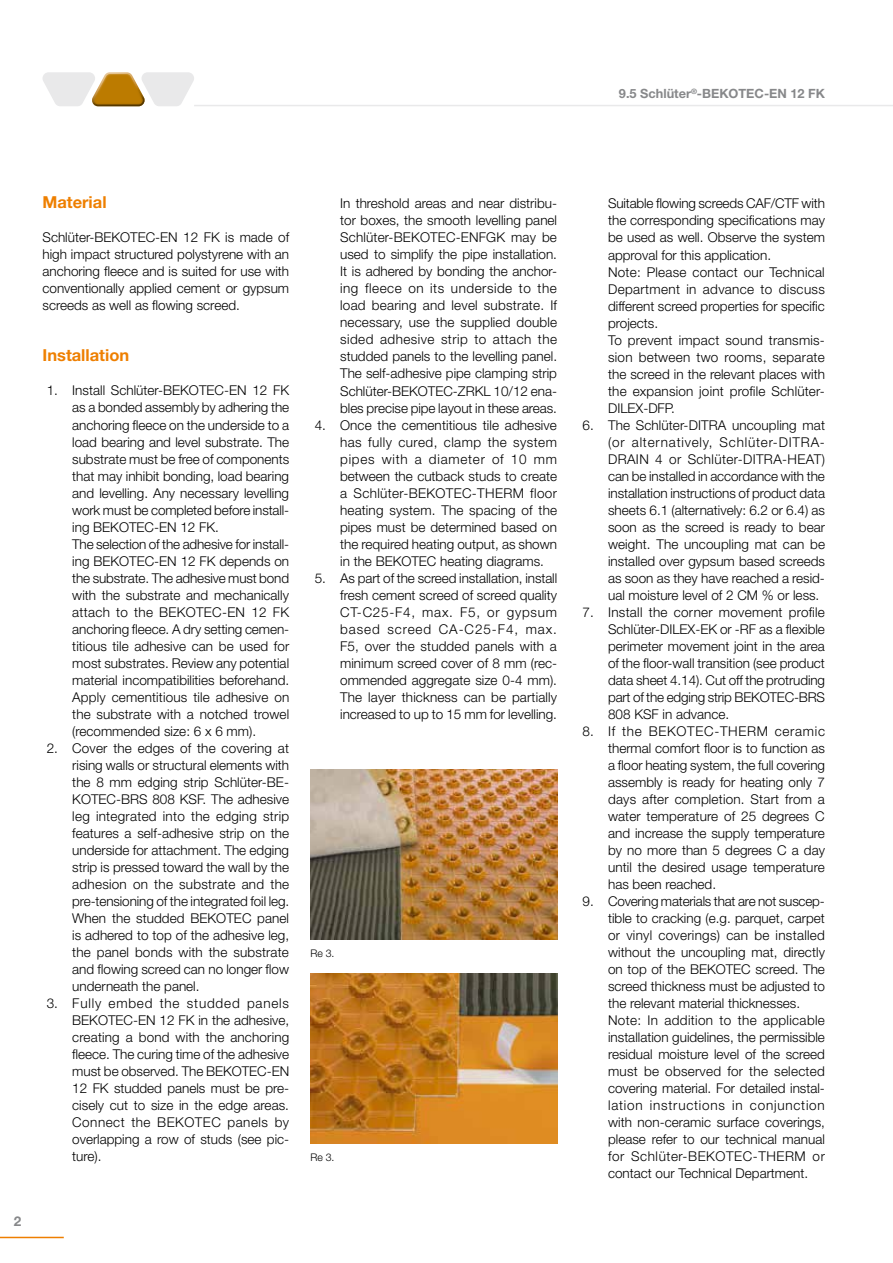
<style>
.page{position:relative;width:893px;height:1263px;background:#fff}
.page>*{position:absolute;margin:0;border:0;box-sizing:border-box;transform-origin:0 0}
.t1{font:700 16.5px "Helvetica Neue LT Pro";color:#ee7f00}
.t2{font:300 13.5px/17px "Helvetica Neue LT Pro";color:#000;text-align:justify}
.t3{font:700 13.5px "Helvetica Neue LT Pro";color:#87888a}
.t4{font:700 12.75px "Helvetica Neue LT Pro";color:#87888a}
.t5{font:300 10.5px "Helvetica Neue LT Pro";color:#000}
</style>
<div class="page">
<hr style="left:194px;top:105px;width:699px;height:1px;background:#e9e9ea">
<svg style="left:43px;top:72px;width:151px;height:34px"></svg>
<hr style="left:0;top:1237px;width:64px;height:1px;background:#ee7f00">
<img style="left:310px;top:770px;width:247px;height:170px">
<img style="left:310px;top:974px;width:247px;height:170px">
<p class="t4" style="left:619px;top:86px;width:207px">9.5 Schlüter<sup>®</sup>-BEKOTEC-EN 12 FK</p>
<p class="t3" style="left:14px;top:1213px;width:9px">2</p>
<p class="t1" style="left:43px;top:192px;width:66px">Material</p>
<p class="t2" style="left:43px;top:229px;width:248px">Schlüter-BEKOTEC-EN 12 FK is made of high impact structured polystyrene with an anchoring fleece and is suited for use with conventionally applied cement or gypsum screeds as well as flowing screed.</p>
<p class="t1" style="left:43px;top:345px;width:88px">Installation</p>
<p class="t2" style="left:72px;top:382px;width:218px;text-align:left;text-indent:-26px">1. Install Schlüter-BEKOTEC-EN 12 FK as a bonded assembly by adhering the anchoring fleece on the underside to a load bearing and level substrate. The substrate must be free of components that may inhibit bonding, load bearing and levelling. Any necessary levelling work must be completed before install&shy;ing BEKOTEC-EN 12 FK.<br>The selection of the adhesive for install&shy;ing BEKOTEC-EN 12 FK depends on the substrate. The adhesive must bond with the substrate and mechanically attach to the BEKOTEC-EN 12 FK anchoring fleece. A dry setting cemen&shy;titious tile adhesive can be used for most substrates. Review any potential material incompatibilities beforehand.<br>Apply cementitious tile adhesive on the substrate with a notched trowel (recommended size: 6 x 6 mm).</p>
<p class="t2" style="left:72px;top:739px;width:218px;text-indent:-26px">2. Cover the edges of the covering at rising walls or structural elements with the 8 mm edging strip Schlüter-BE-KOTEC-BRS 808 KSF. The adhesive leg integrated into the edging strip features a self-adhesive strip on the underside for attachment. The edging strip is pressed toward the wall by the adhesion on the substrate and the pre-tensioning of the integrated foil leg.<br>When the studded BEKOTEC panel is adhered to top of the adhesive leg, the panel bonds with the substrate and flowing screed can no longer flow underneath the panel.</p>
<p class="t2" style="left:72px;top:994px;width:218px;text-indent:-26px">3. Fully embed the studded panels BEKOTEC-EN 12 FK in the adhesive, creating a bond with the anchoring fleece. The curing time of the adhesive must be observed. The BEKOTEC-EN 12 FK studded panels must be pre&shy;cisely cut to size in the edge areas.<br>Connect the BEKOTEC panels by overlapping a row of studs (see pic&shy;ture).</p>
<p class="t2" style="left:340px;top:195px;width:218px">In threshold areas and near distribu&shy;tor boxes, the smooth levelling panel Schlüter-BEKOTEC-ENFGK may be used to simplify the pipe installation.<br>It is adhered by bonding the anchor&shy;ing fleece on its underside to the load bearing and level substrate. If necessary, use the supplied double sided adhesive strip to attach the studded panels to the levelling panel.<br>The self-adhesive pipe clamping strip Schlüter-BEKOTEC-ZRKL 10/12 ena&shy;bles precise pipe layout in these areas.</p>
<p class="t2" style="left:340px;top:416px;width:218px;text-indent:-26px">4. Once the cementitious tile adhesive has fully cured, clamp the system pipes with a diameter of 10 mm between the cutback studs to create a Schlüter-BEKOTEC-THERM floor heating system. The spacing of the pipes must be determined based on the required heating output, as shown in the BEKOTEC heating diagrams.</p>
<p class="t2" style="left:340px;top:569px;width:219px;text-indent:-26px">5. As part of the screed installation, install fresh cement screed of screed quality CT-C25-F4, max. F5, or gypsum based screed CA-C25-F4, max.<br>F5, over the studded panels with a minimum screed cover of 8 mm (rec&shy;ommended aggregate size 0-4 mm).<br>The layer thickness can be partially increased to up to 15 mm for levelling.</p>
<p class="t5" style="left:310px;top:947px;width:26px">Re 3.</p>
<p class="t5" style="left:310px;top:1151px;width:26px">Re 3.</p>
<p class="t2" style="left:608px;top:195px;width:218px;text-align:left">Suitable flowing screeds CAF/CTF with the corresponding specifications may be used as well. Observe the system approval for this application.<br>Note: Please contact our Technical<br>Department in advance to discuss different screed properties for specific projects.<br>To prevent impact sound transmis&shy;sion between two rooms, separate the screed in the relevant places with the expansion joint profile Schlüter-<br>DILEX-DFP.</p>
<p class="t2" style="left:608px;top:416px;width:218px;text-indent:-26px">6. The Schlüter-DITRA uncoupling mat (or alternatively, Schlüter-DITRA-DRAIN 4 or Schlüter-DITRA-HEAT) can be installed in accordance with the installation instructions of product data sheets 6.1 (alternatively: 6.2 or 6.4) as soon as the screed is ready to bear weight. The uncoupling mat can be installed over gypsum based screeds as soon as they have reached a resid&shy;ual moisture level of 2 CM % or less.</p>
<p class="t2" style="left:608px;top:603px;width:218px;text-indent:-26px">7. Install the corner movement profile Schlüter-DILEX-EK or -RF as a flexible perimeter movement joint in the area of the floor-wall transition (see product data sheet 4.14). Cut off the protruding part of the edging strip BEKOTEC-BRS 808 KSF in advance.</p>
<p class="t2" style="left:608px;top:722px;width:218px;text-indent:-26px">8. If the BEKOTEC-THERM ceramic thermal comfort floor is to function as a floor heating system, the full covering assembly is ready for heating only 7 days after completion. Start from a water temperature of 25 degrees C and increase the supply temperature by no more than 5 degrees C a day until the desired usage temperature has been reached.</p>
<p class="t2" style="left:608px;top:892px;width:218px;text-align:left;text-indent:-26px">9. Covering materials that are not suscep&shy;tible to cracking (e.g. parquet, carpet or vinyl coverings) can be installed without the uncoupling mat, directly on top of the BEKOTEC screed. The screed thickness must be adjusted to the relevant material thicknesses.<br>Note: In addition to the applicable installation guidelines, the permissible residual moisture level of the screed must be observed for the selected covering material. For detailed instal&shy;lation instructions in conjunction with non-ceramic surface coverings, please refer to our technical manual for Schlüter-BEKOTEC-THERM or contact our Technical Department.</p>
</div>
